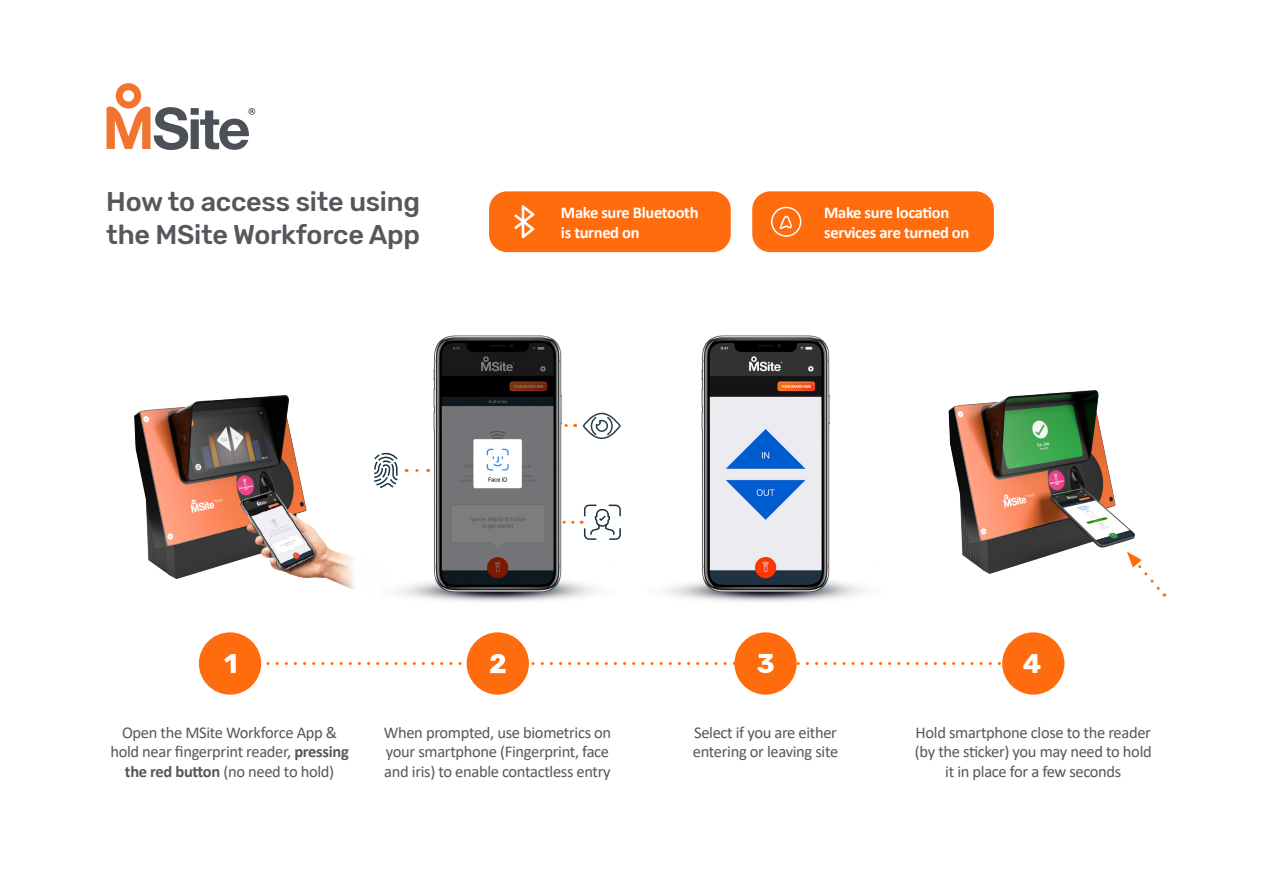
<style>
.page{position:relative;width:1263px;height:893px;background:#fff}
.page>*{position:absolute;margin:0;border:0;box-sizing:border-box;transform-origin:0 0}
.t1{font:500 27px/33px "Rubik";letter-spacing:-.01em;color:#54575c}
.Copy{font:700 27px "Rubik";color:#fff}
.t2{font:16.5px/19.5px "Calibri";letter-spacing:-.02em;color:#54575c;text-align:center}
.t3{font:700 16.5px/19.5px "Calibri";letter-spacing:-.02em;color:#fff}
.s1{font-weight:700}
</style>
<div class="page">
<img style="left:397px;top:335px;width:199px;height:267px">
<svg style="left:417px;top:469px;width:5px;height:3px"></svg>
<div style="left:199px;top:632px;width:62px;height:63px;background:#ff6c0e;border-radius:50%"></div>
<div style="left:467px;top:632px;width:62px;height:63px;background:#ff6c0e;border-radius:50%"></div>
<div style="left:734px;top:632px;width:63px;height:63px;background:#ff6c0e;border-radius:50%"></div>
<svg style="left:224px;top:654px;width:779px;height:19px"></svg>
<img style="left:948px;top:390px;width:219px;height:207px">
<img style="left:134px;top:395px;width:221px;height:242px">
<svg style="left:582px;top:412px;width:39px;height:28px"></svg>
<svg style="left:374px;top:452px;width:25px;height:37px"></svg>
<svg style="left:564px;top:504px;width:57px;height:37px"></svg>
<svg style="left:1127px;top:552px;width:38px;height:44px"></svg>
<svg style="left:107px;top:83px;width:148px;height:67px"></svg>
<img style="left:665px;top:335px;width:199px;height:267px">
<div style="left:1002px;top:632px;width:62px;height:63px;background:#ff6c0e;border-radius:50%"></div>
<div style="left:489px;top:191px;width:242px;height:61px;background:#ff6c0e;border-radius:18px"></div>
<div style="left:752px;top:191px;width:242px;height:61px;background:#ff6c0e;border-radius:18px"></div>
<svg style="left:779px;top:216px;width:13px;height:13px"></svg>
<div style="left:771px;top:207px;width:30px;height:30px;border:2px solid #fff;border-radius:50%"></div>
<svg style="left:514px;top:205px;width:21px;height:33px"></svg>
<p class="t1" style="left:106px;top:186px;width:315px">How to access site using the MSite Workforce App</p>
<p class="t3" style="left:561px;top:203px;width:139px">Make sure Bluetooth is turned on</p>
<p class="t3" style="left:824px;top:203px;width:147px">Make sure location services are turned on</p>
<p class="Copy" style="left:1023px;top:648px;width:20px">4</p>
<p class="t2" style="left:693px;top:722px;width:147px;text-align:left">Select if you are either entering or leaving site</p>
<p class="t2" style="left:384px;top:722px;width:229px;text-align:left">When prompted, use biometrics on your smartphone (Fingerprint, face and iris) to enable contactless entry</p>
<p class="t2" style="left:110px;top:722px;width:240px">Open the MSite Workforce App &amp; hold near fingerprint reader, <span class="s1">pressing the red button</span> (no need to hold)</p>
<p class="t2" style="left:915px;top:722px;width:238px">Hold smartphone close to the reader (by the sticker) you may need to hold it in place for a few seconds</p>
</div>
